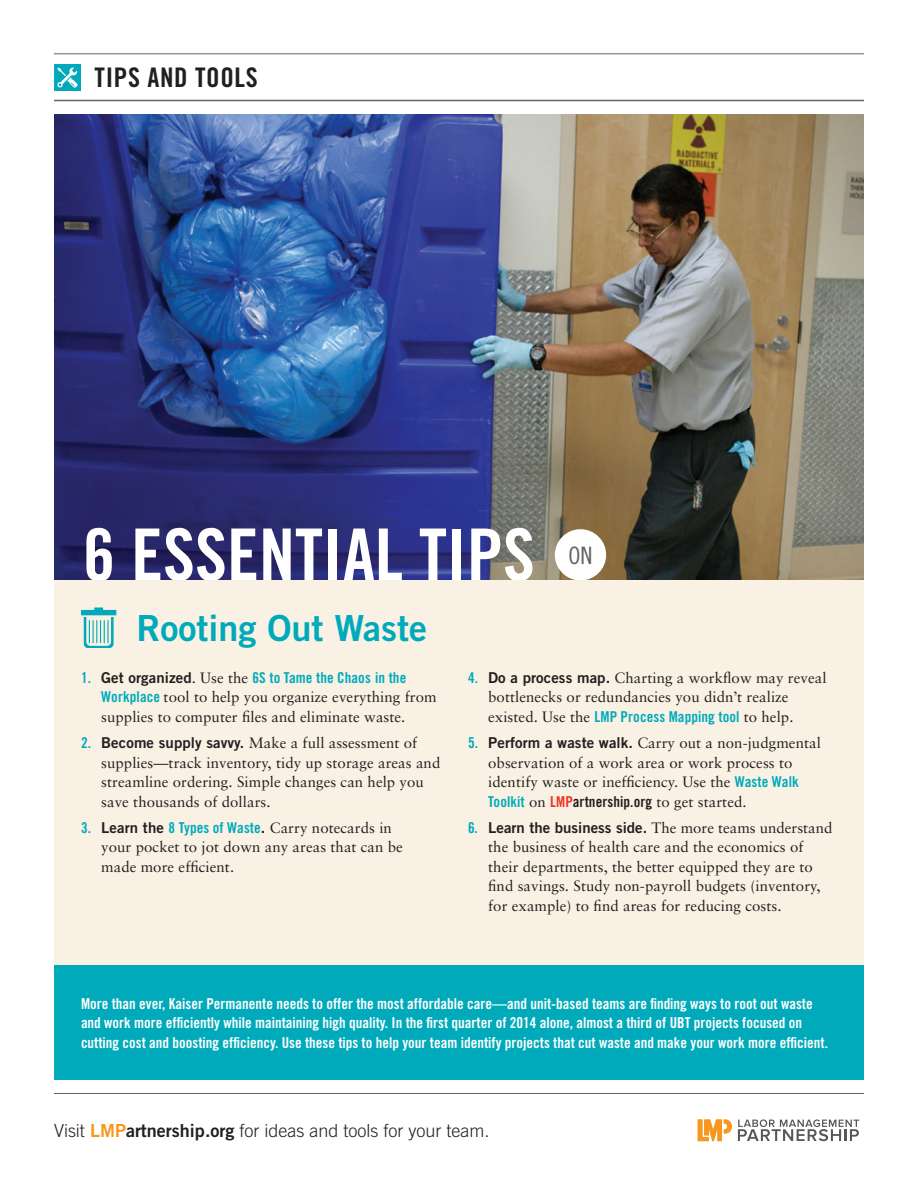
<style>
.page{position:relative;width:918px;height:1188px;background:#fff}
.page>*{position:absolute;margin:0;border:0;box-sizing:border-box;transform-origin:0 0}
.t1{font:72px "Trade Gothic LT Std Bd Cn 20";color:#fff}
.t2{font:36px "Trade Gothic LT Std Bd 2";color:#0ab}
.t3{font:27px "Trade Gothic LT Std Bd Cn 20";letter-spacing:.025em;color:#231f20}
.t4{font:24px "Trade Gothic LT Std Cn 18";color:#636366}
.t5{font:300 18px "Trade Gothic LT Std";color:#231f20}
.t6{font:15px/19.5px "Sabon";letter-spacing:.005em;color:#231f20}
.t7{font:15px/19.5px "Trade Gothic LT Std Bd Cn 20";color:#fff}
.t8{font:15px "Trade Gothic LT Std Bd Cn 20";letter-spacing:.005em;color:#0ab}
.s1{font-family:"Trade Gothic LT Std Bd 2";color:#231f20}
.s2{font-family:"Sabon";color:#231f20}
.s3{font-family:"Trade Gothic LT Std Bd Cn 20";color:#0ab}
.s4{font-family:"Trade Gothic LT Std Bd 2"}
.s5{font-family:"Trade Gothic LT Std Bd Cn 20";color:#ef3122}
.s6{font-family:"Trade Gothic LT Std Bd Cn 20"}
.s7{font-family:"Trade Gothic LT Std Bd 2";font-weight:400;color:#f7971d}
.s8{font-family:"Trade Gothic LT Std Bd 2";font-weight:400}
</style>
<div class="page">
<hr style="left:54px;top:54px;width:810px;height:1px;background:#636366">
<hr style="left:54px;top:100px;width:810px;height:1px;background:#636366">
<div style="left:54px;top:64px;width:27px;height:27px;background:#0ab"></div>
<svg style="left:57px;top:67px;width:21px;height:21px"></svg>
<div style="left:54px;top:965px;width:810px;height:115px;background:#0ab"></div>
<img style="left:54px;top:115px;width:810px;height:465px">
<hr style="left:54px;top:1093px;width:810px;height:1px;background:#636366">
<div style="left:555px;top:529px;width:51px;height:51px;background:#fff;border-radius:50%"></div>
<div style="left:54px;top:580px;width:810px;height:385px;background:#f9f2e4"></div>
<svg style="left:81px;top:608px;width:35px;height:40px"></svg>
<svg style="left:738px;top:1119px;width:121px;height:22px"></svg>
<svg style="left:698px;top:1119px;width:34px;height:22px"></svg>
<h3 class="t3" style="left:94px;top:61px;width:165px">TIPS AND TOOLS</h3>
<h1 class="t1" style="left:83px;top:511px;width:453px">6 ESSENTIAL TIPS</h1>
<h2 class="t2" style="left:137px;top:606px;width:292px">Rooting Out Waste</h2>
<h3 class="t4" style="left:568px;top:541px;width:25px">ON</h3>
<p class="t8" style="left:81px;top:668px;width:327px">1. <span class="s1">Get organized</span><span class="s2">. Use the</span> 6S to Tame the Chaos in the</p>
<p class="t6" style="left:101px;top:687px;width:337px"><span class="s3">Workplace</span> tool to help you organize everything from supplies to computer files and eliminate waste.</p>
<p class="t6" style="left:101px;top:733px;width:341px;text-indent:-20px"><span class="s3">2.</span> <span class="s4">Become supply savvy.</span> Make a full assessment of supplies—track inventory, tidy up storage areas and streamline ordering. Simple changes can help you save thousands of dollars.</p>
<p class="t6" style="left:101px;top:818px;width:303px;text-indent:-20px"><span class="s3">3.</span> <span class="s4">Learn the</span> <span class="s3">8 Types of Waste</span><span class="s4">.</span> Carry notecards in your pocket to jot down any areas that can be made more efficient.</p>
<p class="t6" style="left:488px;top:668px;width:340px;text-indent:-20px"><span class="s3">4.</span> <span class="s4">Do a process map.</span> Charting a workflow may reveal bottlenecks or redundancies you didn’t realize existed. Use the <span class="s3">LMP Process Mapping tool</span> to help.</p>
<p class="t6" style="left:488px;top:733px;width:334px;text-indent:-20px"><span class="s3">5.</span> <span class="s4">Perform a waste walk.</span> Carry out a non-judgmental observation of a work area or work process to identify waste or inefficiency. Use the <span class="s3">Waste Walk Toolkit</span> on <span class="s5">LMP</span><span class="s6">artnership.org</span> to get started.</p>
<p class="t6" style="left:488px;top:818px;width:346px;text-indent:-20px"><span class="s3">6.</span> <span class="s4">Learn the business side.</span> The more teams understand the business of health care and the economics of their departments, the better equipped they are to find savings. Study non-payroll budgets (inventory, for example) to find areas for reducing costs.</p>
<p class="t7" style="left:81px;top:993px;width:749px">More than ever, Kaiser Permanente needs to offer the most affordable care—and unit-based teams are finding ways to root out waste and work more efficiently while maintaining high quality. In the first quarter of 2014 alone, almost a third of UBT projects focused on cutting cost and boosting efficiency. Use these tips to help your team identify projects that cut waste and make your work more efficient.</p>
<p class="t5" style="left:54px;top:1120px;width:437px">Visit <span class="s7">LMP</span><span class="s8">artnership.org</span> for ideas and tools for your team.</p>
</div>
